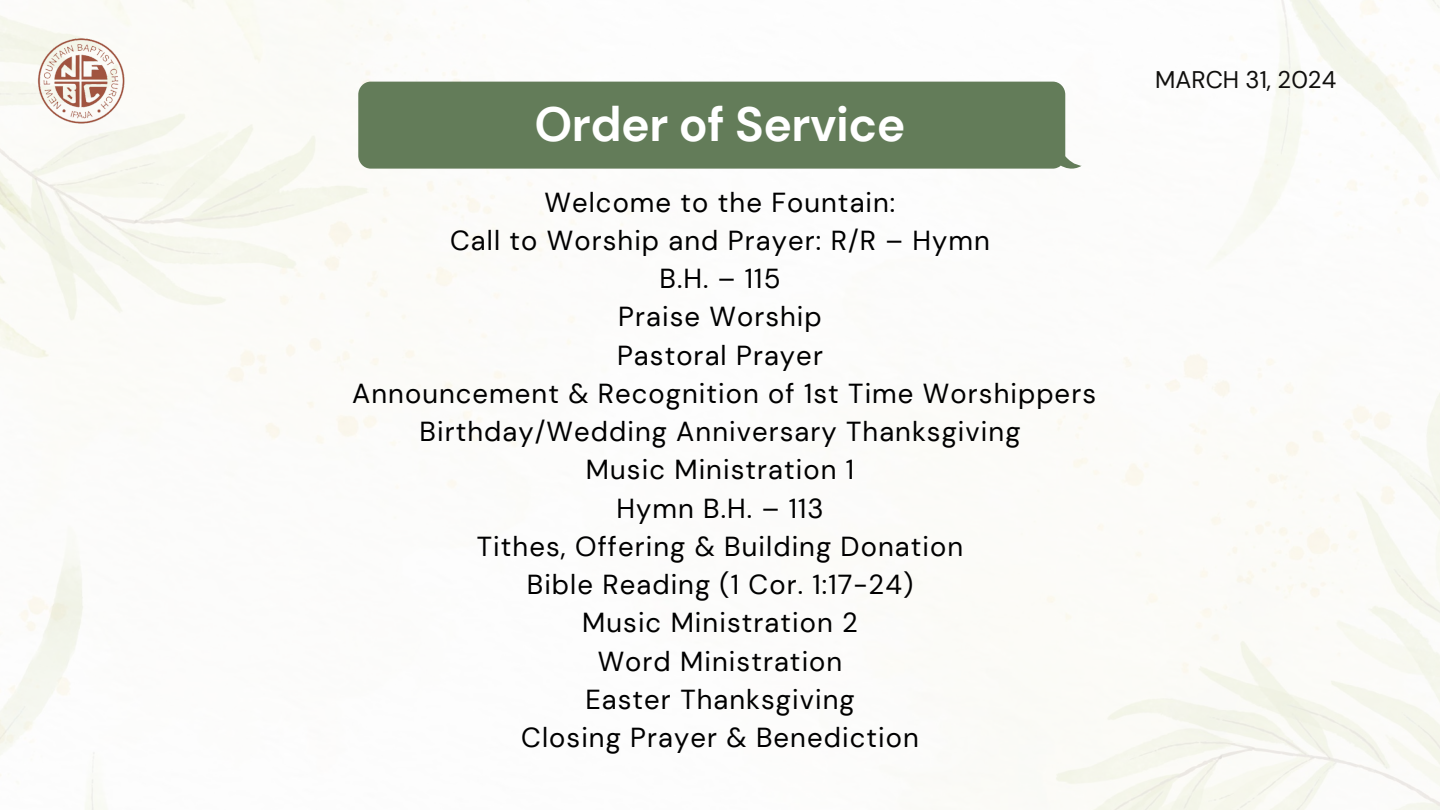
<style>
.page{position:relative;width:1440px;height:810px;background:#fff}
.page>*{position:absolute;margin:0;border:0;box-sizing:border-box;transform-origin:0 0}
.t1{font:700 48px "DM Sans";letter-spacing:-.01em;color:#fff}
.t2{font:27.4px/38.2px "DM Sans";letter-spacing:.04em;color:#000;text-align:center}
.t3{font:24px "DM Sans";color:#100f0d}
</style>
<div class="page">
<div style="left:358px;top:82px;width:724px;height:87px;background:#637c59"></div>
<img style="left:37px;top:37px;width:88px;height:88px">
<p class="t1" style="left:534px;top:94px;width:373px">Order of Service</p>
<h2 class="t2" style="left:352px;top:183px;width:745px">Welcome to the Fountain:<br>Call to Worship and Prayer: R/R – Hymn<br>B.H. – 115<br>Praise Worship<br>Pastoral Prayer<br>Announcement &amp; Recognition of 1st Time Worshippers<br>Birthday/Wedding Anniversary Thanksgiving<br>Music Ministration 1<br>Hymn B.H. – 113<br>Tithes, Offering &amp; Building Donation<br>Bible Reading (1 Cor. 1:17-24)<br>Music Ministration 2<br>Word Ministration<br>Easter Thanksgiving<br>Closing Prayer &amp; Benediction</h2>
<p class="t3" style="left:1155px;top:64px;width:182px">MARCH 31, 2024</p>
</div>
